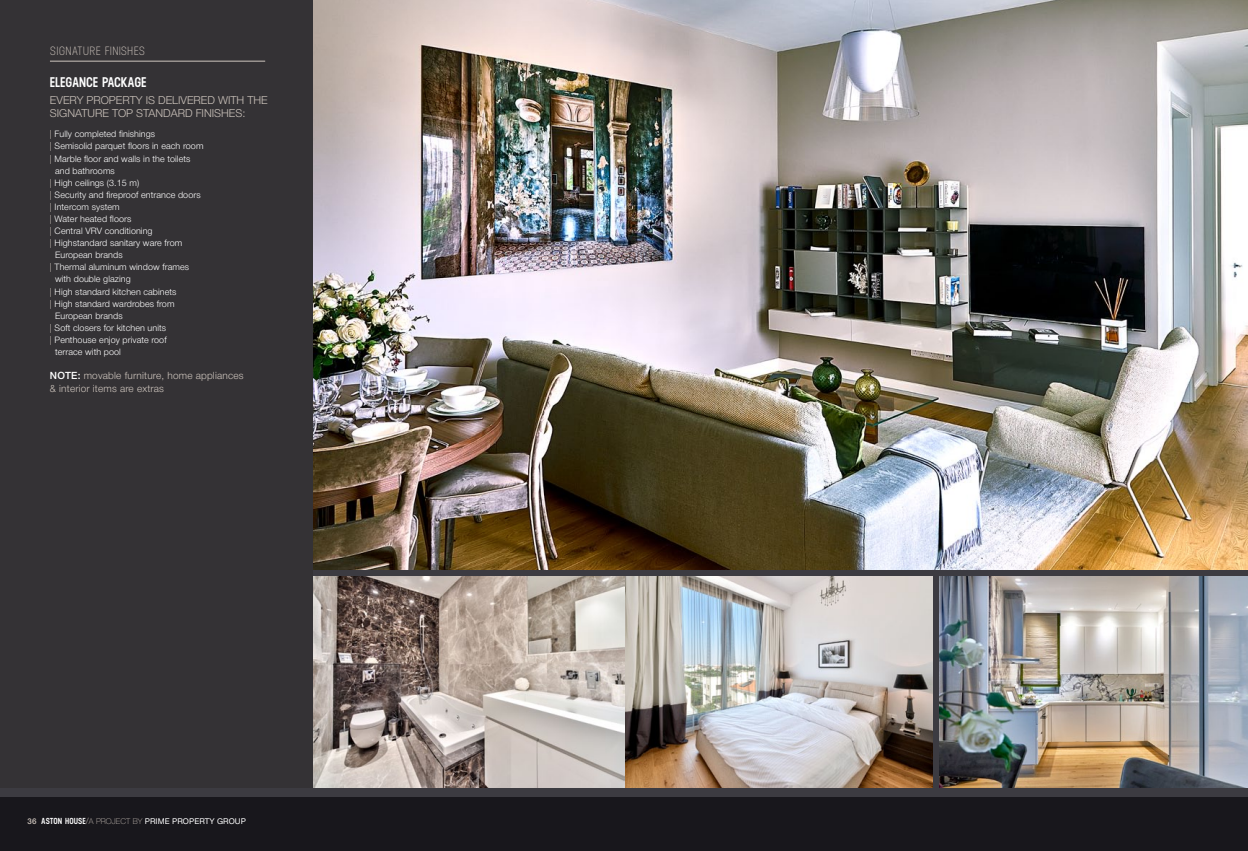
<style>
.page{position:relative;width:1248px;height:851px;background:#fff}
.page>*{position:absolute;margin:0;border:0;box-sizing:border-box;transform-origin:0 0}
.t1{font:600 14px "Neusa";letter-spacing:-.01em;color:#fff}
.t2{font:12px "Neusa";letter-spacing:.02em;color:#cec5bd}
.t3{font:11px/13.2px "Helvetica 4 Light";color:#cec5bd}
.t4{font:10px/13px "Helvetica 4 Light";letter-spacing:.02em;color:#cec5bd}
.t5{font:8.9px "Helvetica 4 Light";letter-spacing:.01em;color:#fff}
.t6{font:8px "Helvetica 5 Normal";letter-spacing:.01em;color:#fff}
.s1{color:#cec5bd}
.s2{font-family:"Helvetica 6 Medium";color:#fff}
.s3{font-family:"Helvetica 6 Medium";color:#cec5bd}
.s4{font-family:"Neusa";font-weight:600;font-size:8.7px}
.s5{font-family:"Helvetica 4 Light";font-size:8.7px;color:#cec5bd}
.s6{font-family:"Helvetica 3 Thin";color:#cec5bd}
</style>
<div class="page">
<img style="left:624px;top:575px;width:309px;height:213px">
<img style="left:938px;top:575px;width:309px;height:213px">
<img style="left:312px;top:575px;width:312px;height:213px">
<img style="left:312px;top:0;width:935px;height:570px">
<div style="left:307px;top:570px;width:940px;height:5px;background:#3c3b41"></div>
<div style="left:933px;top:571px;width:5px;height:279px;background:#3c3b41"></div>
<div style="left:0;top:0;width:312px;height:807px;background:#343235"></div>
<hr style="left:50px;top:61px;width:215px;height:1px;background:#cec5bd">
<div style="left:0;top:795px;width:1247px;height:55px;background:#18171c"></div>
<div style="left:0;top:788px;width:1247px;height:8px;background:#3c3b41"></div>
<h2 class="t2" style="left:50px;top:44px;width:96px">SIGNATURE FINISHES</h2>
<h1 class="t1" style="left:50px;top:73px;width:98px">ELEGANCE PACKAGE</h1>
<p class="t3" style="left:50px;top:93px;width:219px">EVERY PROPERTY IS DELIVERED WITH THE<br>SIGNATURE TOP STANDARD FINISHES:</p>
<p class="t5" style="left:50px;top:129px;width:107px"><span class="s1">|</span> Fully completed finishings</p>
<p class="t5" style="left:50px;top:141px;width:155px"><span class="s1">|</span> Semisolid parquet floors in each room</p>
<p class="t5" style="left:50px;top:153px;width:142px"><span class="s1">|</span> Marble floor and walls in the toilets</p>
<p class="t5" style="left:55px;top:165px;width:61px">and bathrooms</p>
<p class="t5" style="left:50px;top:178px;width:91px"><span class="s1">|</span> High ceilings (3.15 m)</p>
<p class="t5" style="left:50px;top:190px;width:152px"><span class="s1">|</span> Security and fireproof entrance doors</p>
<p class="t5" style="left:50px;top:202px;width:71px"><span class="s1">|</span> Intercom system</p>
<p class="t5" style="left:50px;top:214px;width:83px"><span class="s1">|</span> Water heated floors</p>
<p class="t5" style="left:50px;top:226px;width:104px"><span class="s1">|</span> Central VRV conditioning</p>
<p class="t5" style="left:50px;top:238px;width:134px"><span class="s1">|</span> Highstandard sanitary ware from</p>
<p class="t5" style="left:55px;top:250px;width:69px">European brands</p>
<p class="t5" style="left:50px;top:262px;width:141px"><span class="s1">|</span> Thermal aluminum window frames</p>
<p class="t5" style="left:55px;top:274px;width:77px">with double glazing</p>
<p class="t5" style="left:50px;top:286px;width:128px"><span class="s1">|</span> High standard kitchen cabinets</p>
<p class="t5" style="left:50px;top:298px;width:126px"><span class="s1">|</span> High standard wardrobes from</p>
<p class="t5" style="left:55px;top:310px;width:69px">European brands</p>
<p class="t5" style="left:50px;top:323px;width:118px"><span class="s1">|</span> Soft closers for kitchen units</p>
<p class="t5" style="left:50px;top:335px;width:118px"><span class="s1">|</span> Penthouse enjoy private roof</p>
<p class="t5" style="left:55px;top:347px;width:67px">terrace with pool</p>
<p class="t4" style="left:50px;top:369px;width:195px"><span class="s2">NOTE:</span> movable furniture, home appliances &amp; interior items are extras</p>
<p class="t6" style="left:28px;top:816px;width:220px"><span class="s3">36</span> <span class="s4">ASTON HOUSE</span><span class="s5">/</span><span class="s6">A PROJECT BY</span> PRIME PROPERTY GROUP</p>
</div>
